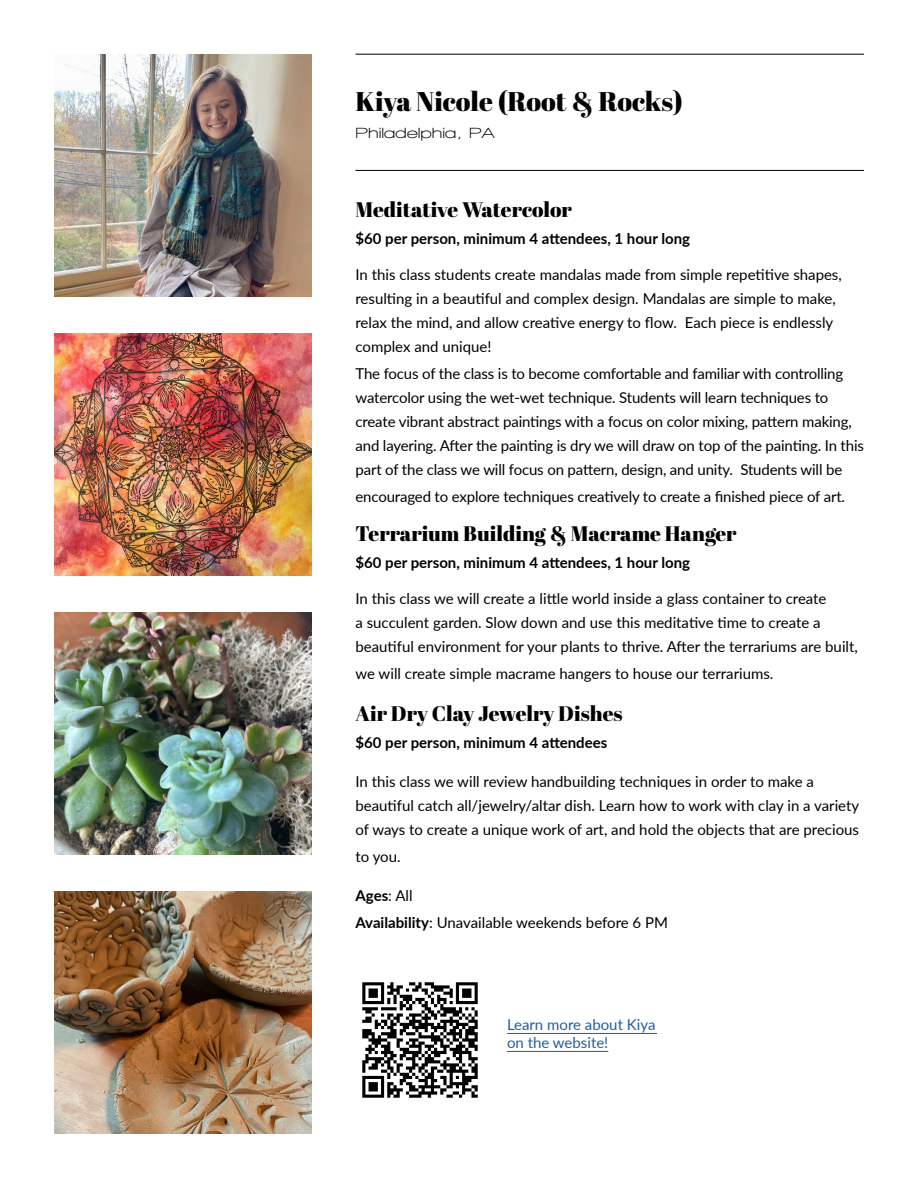
<style>
.page{position:relative;width:918px;height:1188px;background:#fff}
.page>*{position:absolute;margin:0;border:0;box-sizing:border-box;transform-origin:0 0}
.t1{font:27px "Abril Fatface";color:#000}
.t2{font:21px "Abril Fatface";color:#000}
.t3{font:15px/24px "Lato";color:#000}
.t4{font:700 15px "Lato";color:#000}
.t5{font:15px/18px "Lato";color:#215e9e}
.t6{font:700 15px "Walkway Expand";color:#000}
.s1{font-weight:700}
</style>
<div class="page">
<img style="left:54px;top:54px;width:258px;height:243px">
<img style="left:54px;top:333px;width:258px;height:243px">
<img style="left:54px;top:612px;width:258px;height:243px">
<img style="left:54px;top:891px;width:258px;height:243px">
<hr style="left:356px;top:170px;width:508px;height:1px;background:#000">
<hr style="left:356px;top:54px;width:508px;height:1px;background:#000">
<img style="left:362px;top:982px;width:116px;height:116px">
<hr style="left:507px;top:1033px;width:150px;height:1px;background:#215e9e">
<hr style="left:507px;top:1051px;width:101px;height:1px;background:#215e9e">
<h1 class="t1" style="left:356px;top:82px;width:329px">Kiya Nicole (Root &amp; Rocks)</h1>
<p class="t6" style="left:356px;top:125px;width:141px">Philadelphia, PA</p>
<h2 class="t2" style="left:356px;top:194px;width:218px">Meditative Watercolor</h2>
<p class="t4" style="left:356px;top:227px;width:336px">$60 per person, minimum 4 attendees, 1 hour long</p>
<p class="t3" style="left:356px;top:261px;width:488px">In this class students create mandalas made from simple repetitive shapes, resulting in a beautiful and complex design. Mandalas are simple to make, relax the mind, and allow creative energy to flow. Each piece is endlessly complex and unique!</p>
<p class="t3" style="left:356px;top:360px;width:510px">The focus of the class is to become comfortable and familiar with controlling watercolor using the wet-wet technique. Students will learn techniques to create vibrant abstract paintings with a focus on color mixing, pattern making, and layering. After the painting is dry we will draw on top of the painting. In this part of the class we will focus on pattern, design, and unity. Students will be</p>
<p class="t3" style="left:356px;top:483px;width:491px">encouraged to explore techniques creatively to create a finished piece of art.</p>
<h2 class="t2" style="left:356px;top:518px;width:383px">Terrarium Building &amp; Macrame Hanger</h2>
<p class="t4" style="left:356px;top:551px;width:336px">$60 per person, minimum 4 attendees, 1 hour long</p>
<p class="t3" style="left:356px;top:585px;width:504px">In this class we will create a little world inside a glass container to create<br>a succulent garden. Slow down and use this meditative time to create a beautiful environment for your plants to thrive. After the terrariums are built,</p>
<p class="t3" style="left:356px;top:660px;width:419px">we will create simple macrame hangers to house our terrariums.</p>
<h2 class="t2" style="left:356px;top:698px;width:268px">Air Dry Clay Jewelry Dishes</h2>
<p class="t4" style="left:356px;top:731px;width:253px">$60 per person, minimum 4 attendees</p>
<p class="t3" style="left:356px;top:768px;width:505px">In this class we will review handbuilding techniques in order to make a beautiful catch all/jewelry/altar dish. Learn how to work with clay in a variety of ways to create a unique work of art, and hold the objects that are precious</p>
<p class="t3" style="left:356px;top:843px;width:47px">to you.</p>
<p class="t3" style="left:356px;top:881px;width:314px;line-height:27px"><span class="s1">Ages</span>: All<br><span class="s1">Availability</span>: Unavailable weekends before 6 PM</p>
<p class="t5" style="left:507px;top:1015px;width:150px">Learn more about Kiya on the website!</p>
</div>
